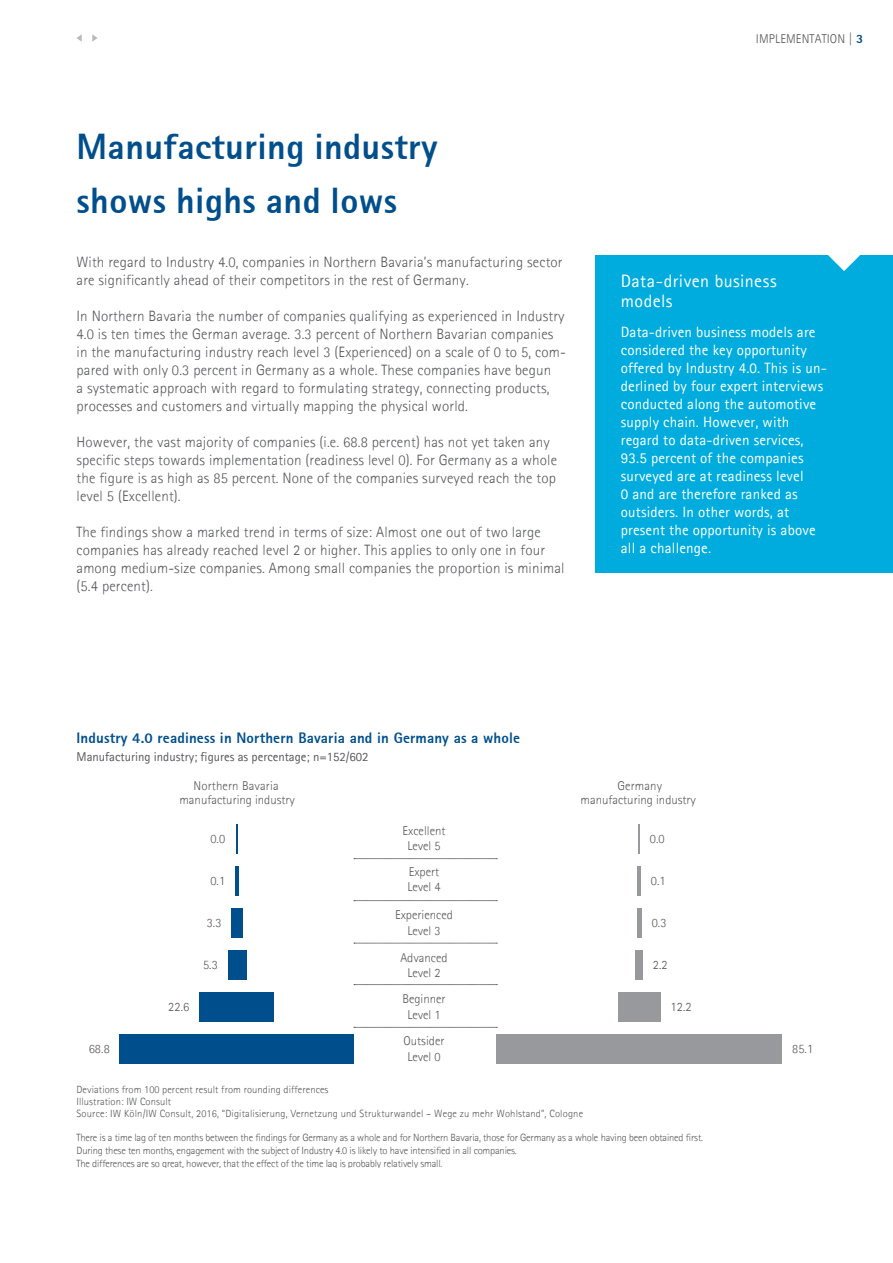
<style>
.page{position:relative;width:893px;height:1263px;background:#fff}
.page>*{position:absolute;margin:0;border:0;box-sizing:border-box;transform-origin:0 0}
.Headline_24p{font:800 36px "Agfa Rotis Sans Serif";letter-spacing:.01em;color:#004f8c}
.Kastenhead_weiß{font:18px/19.5px "Agfa Rotis Sans Serif";letter-spacing:.02em;color:#fff}
.Fließtext_10p{font:300 15px/18px "Agfa Rotis Sans Serif";letter-spacing:.01em;color:#57585a}
.Kastentext_weiß{font:15px/18px "Agfa Rotis Sans Serif";letter-spacing:.01em;color:#fff}
.t1{font:800 15px "Agfa Rotis Sans Serif";letter-spacing:.01em;color:#004f8c}
.Rubrik_Versal{font:300 12.75px/15.3px "Agfa Rotis Sans Serif";color:#57585a;text-align:center}
.t2{font:12.75px "Agfa Rotis Sans Serif";color:#57585a}
.t3{font:300 10.5px/12.6px "Agfa Rotis Sans Serif";letter-spacing:-.015em;color:#57585a}
.t4{font:300 10.5px/12px "Agfa Rotis Sans Serif";letter-spacing:.015em;color:#57585a}
.s1{font-weight:800;color:#004f8c}
</style>
<div class="page">
<svg style="left:77px;top:34px;width:5px;height:8px"></svg>
<svg style="left:92px;top:34px;width:5px;height:8px"></svg>
<div style="left:120px;top:1034px;width:234px;height:30px;background:#004f8c"></div>
<div style="left:199px;top:992px;width:75px;height:30px;background:#004f8c"></div>
<div style="left:228px;top:950px;width:18px;height:30px;background:#004f8c"></div>
<div style="left:232px;top:908px;width:11px;height:30px;background:#004f8c"></div>
<hr style="left:235px;top:866px;width:3px;height:30px;background:#004f8c">
<hr style="left:236px;top:824px;width:2px;height:30px;background:#004f8c">
<hr style="left:638px;top:866px;width:3px;height:30px;background:#97999c">
<hr style="left:638px;top:824px;width:2px;height:30px;background:#97999c">
<div style="left:637px;top:908px;width:5px;height:30px;background:#97999c"></div>
<div style="left:636px;top:950px;width:7px;height:30px;background:#97999c"></div>
<div style="left:618px;top:992px;width:42px;height:30px;background:#97999c"></div>
<div style="left:496px;top:1034px;width:286px;height:30px;background:#97999c"></div>
<svg style="left:354px;top:1027px;width:143px;height:1px"></svg>
<svg style="left:354px;top:984px;width:143px;height:1px"></svg>
<svg style="left:354px;top:943px;width:143px;height:1px"></svg>
<svg style="left:354px;top:900px;width:143px;height:1px"></svg>
<svg style="left:354px;top:858px;width:143px;height:1px"></svg>
<div style="left:595px;top:255px;width:298px;height:317px;background:#00acdd"></div>
<svg style="left:828px;top:255px;width:32px;height:16px"></svg>
<p class="Headline_24p" style="left:77px;top:124px;width:362px">Manufacturing industry</p>
<p class="Headline_24p" style="left:77px;top:178px;width:322px">shows highs and lows</p>
<p class="Fließtext_10p" style="left:77px;top:253px;width:488px">With regard to Industry 4.0, companies in Northern Bavaria’s manufacturing sector are significantly ahead of their competitors in the rest of Germany.</p>
<p class="Fließtext_10p" style="left:77px;top:307px;width:491px">In Northern Bavaria the number of companies qualifying as experienced in Industry 4.0 is ten times the German average. 3.3 percent of Northern Bavarian companies in the manufacturing industry reach level 3 (Experienced) on a scale of 0 to 5, com&shy;pared with only 0.3 percent in Germany as a whole. These companies have begun<br>a systematic approach with regard to formulating strategy, connecting products, processes and customers and virtually mapping the physical world.</p>
<p class="Fließtext_10p" style="left:77px;top:433px;width:482px">However, the vast majority of companies (i.e. 68.8 percent) has not yet taken any specific steps towards implementation (readiness level 0). For Germany as a whole the figure is as high as 85 percent. None of the companies surveyed reach the top level 5 (Excellent).</p>
<p class="Fließtext_10p" style="left:77px;top:523px;width:490px">The findings show a marked trend in terms of size: Almost one out of two large companies has already reached level 2 or higher. This applies to only one in four among medium-size companies. Among small companies the proportion is minimal (5.4 percent).</p>
<p class="t1" style="left:77px;top:728px;width:445px">Industry 4.0 readiness in Northern Bavaria and in Germany as a whole</p>
<p class="t2" style="left:77px;top:749px;width:294px">Manufacturing industry; figures as percentage; n=152/602</p>
<p class="Rubrik_Versal" style="left:756px;top:31px;width:109px">IMPLEMENTATION | <span class="s1">3</span></p>
<p class="Kastenhead_weiß" style="left:621px;top:271px;width:157px">Data-driven business models</p>
<p class="Kastentext_weiß" style="left:621px;top:323px;width:207px">Data-driven business models are considered the key opportunity offered by Industry 4.0. This is un&shy;derlined by four expert interviews conducted along the automotive supply chain. However, with regard to data-driven services,<br>93.5 percent of the companies surveyed are at readiness level<br>0 and are therefore ranked as outsiders. In other words, at present the opportunity is above all a challenge.</p>
<p class="Rubrik_Versal" style="left:89px;top:1041px;width:23px">68.8</p>
<p class="Rubrik_Versal" style="left:180px;top:779px;width:117px;line-height:13.5px">Northern Bavaria manufacturing industry</p>
<p class="Rubrik_Versal" style="left:581px;top:779px;width:117px;line-height:13.5px">Germany manufacturing industry</p>
<p class="Rubrik_Versal" style="left:210px;top:831px;width:16px">0.0</p>
<p class="Rubrik_Versal" style="left:210px;top:873px;width:16px">0.1</p>
<p class="Rubrik_Versal" style="left:207px;top:915px;width:16px">3.3</p>
<p class="Rubrik_Versal" style="left:203px;top:957px;width:16px">5.3</p>
<p class="Rubrik_Versal" style="left:168px;top:999px;width:23px">22.6</p>
<p class="Rubrik_Versal" style="left:403px;top:822px;width:44px">Excellent<br>Level 5</p>
<p class="Rubrik_Versal" style="left:407px;top:863px;width:35px;text-align:left">Expert<br>Level 4</p>
<p class="Rubrik_Versal" style="left:395px;top:907px;width:59px">Experienced<br>Level 3</p>
<p class="Rubrik_Versal" style="left:400px;top:950px;width:49px">Advanced<br>Level 2</p>
<p class="Rubrik_Versal" style="left:402px;top:991px;width:45px">Beginner<br>Level 1</p>
<p class="Rubrik_Versal" style="left:404px;top:1033px;width:42px;text-align:left">Outsider<br>Level 0</p>
<p class="Rubrik_Versal" style="left:650px;top:831px;width:16px">0.0</p>
<p class="Rubrik_Versal" style="left:651px;top:873px;width:16px">0.1</p>
<p class="Rubrik_Versal" style="left:652px;top:915px;width:16px">0.3</p>
<p class="Rubrik_Versal" style="left:653px;top:957px;width:16px">2.2</p>
<p class="Rubrik_Versal" style="left:671px;top:999px;width:23px">12.2</p>
<p class="t4" style="left:77px;top:1083px;width:508px">Deviations from 100 percent result from rounding differences<br>Illustration: IW Consult<br>Source: IW Köln/IW Consult, 2016, “Digitalisierung, Vernetzung und Strukturwandel – Wege zu mehr Wohlstand”, Cologne</p>
<p class="t3" style="left:77px;top:1131px;width:628px">There is a time lag of ten months between the findings for Germany as a whole and for Northern Bavaria, those for Germany as a whole having been obtained first.<br>During these ten months, engagement with the subject of Industry 4.0 is likely to have intensified in all companies.<br>The differences are so great, however, that the effect of the time lag is probably relatively small.</p>
<p class="Rubrik_Versal" style="left:792px;top:1041px;width:23px">85.1</p>
</div>
